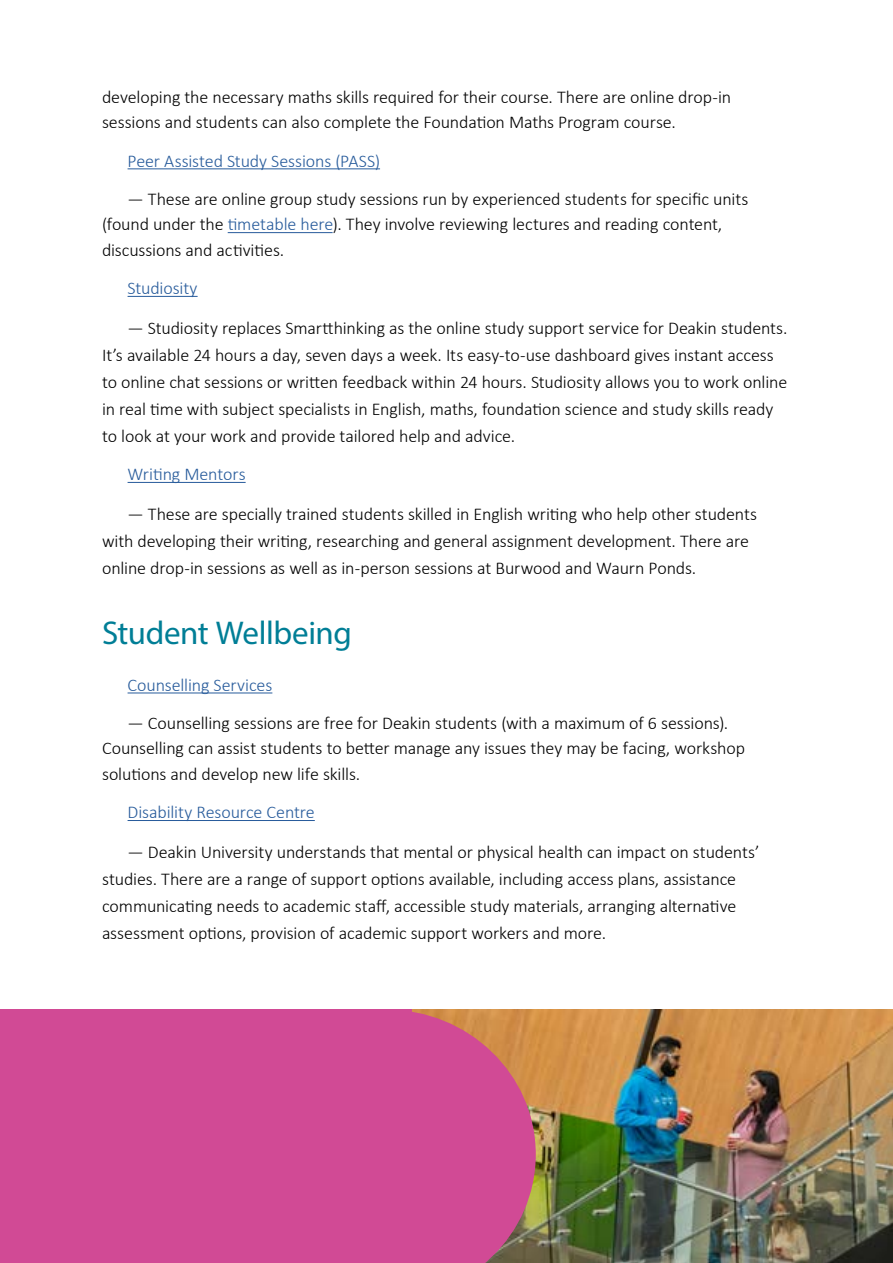
<style>
.page{position:relative;width:893px;height:1263px;background:#fff}
.page>*{position:absolute;margin:0;border:0;box-sizing:border-box;transform-origin:0 0}
.t1{font:33px "Myriad Pro";letter-spacing:-.01em;color:#007e96}
.t2{font:300 18px/27px "Calibri";letter-spacing:-.01em;color:#000}
.t3{font:300 18px "Calibri";letter-spacing:-.005em;color:#275b9b}
.s1{color:#275b9b}
</style>
<div class="page">
<hr style="left:128px;top:168px;width:252px;height:1px;background:#275b9b">
<hr style="left:228px;top:232px;width:105px;height:1px;background:#275b9b">
<hr style="left:128px;top:296px;width:70px;height:1px;background:#275b9b">
<hr style="left:128px;top:482px;width:118px;height:1px;background:#275b9b">
<hr style="left:128px;top:692px;width:144px;height:1px;background:#275b9b">
<hr style="left:128px;top:820px;width:187px;height:1px;background:#275b9b">
<img style="left:536px;top:1009px;width:357px;height:254px">
<svg style="left:411px;top:1009px;width:125px;height:254px;background:#cc5685"></svg>
<div style="left:0;top:1009px;width:411px;height:254px;background:#d14a95"></div>
<p class="t2" style="left:102px;top:84px;width:631px;line-height:25.5px">developing the necessary maths skills required for their course. There are online drop-in sessions and students can also complete the Foundation Maths Program course.</p>
<p class="t3" style="left:128px;top:149px;width:254px">Peer Assisted Study Sessions (PASS)</p>
<p class="t2" style="left:102px;top:186px;width:648px;line-height:25.5px;text-indent:26px">— These are online group study sessions run by experienced students for specific units (found under the <span class="s1">timetable here</span>). They involve reviewing lectures and reading content, discussions and activities.</p>
<p class="t3" style="left:128px;top:277px;width:72px">Studiosity</p>
<p class="t2" style="left:102px;top:314px;width:687px;text-indent:26px">— Studiosity replaces Smartthinking as the online study support service for Deakin students.<br>It’s available 24 hours a day, seven days a week. Its easy-to-use dashboard gives instant access to online chat sessions or written feedback within 24 hours. Studiosity allows you to work online in real time with subject specialists in English, maths, foundation science and study skills ready to look at your work and provide tailored help and advice.</p>
<p class="t3" style="left:128px;top:463px;width:120px">Writing Mentors</p>
<p class="t2" style="left:102px;top:500px;width:656px;text-indent:26px">— These are specially trained students skilled in English writing who help other students with developing their writing, researching and general assignment development. There are online drop-in sessions as well as in-person sessions at Burwood and Waurn Ponds.</p>
<h1 class="t1" style="left:102px;top:612px;width:251px">Student Wellbeing</h1>
<p class="t3" style="left:128px;top:673px;width:146px">Counselling Services</p>
<p class="t2" style="left:102px;top:710px;width:644px;line-height:25.5px;text-indent:26px">— Counselling sessions are free for Deakin students (with a maximum of 6 sessions).<br>Counselling can assist students to better manage any issues they may be facing, workshop solutions and develop new life skills.</p>
<p class="t3" style="left:128px;top:801px;width:189px">Disability Resource Centre</p>
<p class="t2" style="left:102px;top:838px;width:659px;text-indent:26px">— Deakin University understands that mental or physical health can impact on students’ studies. There are a range of support options available, including access plans, assistance communicating needs to academic staff, accessible study materials, arranging alternative assessment options, provision of academic support workers and more.</p>
</div>
